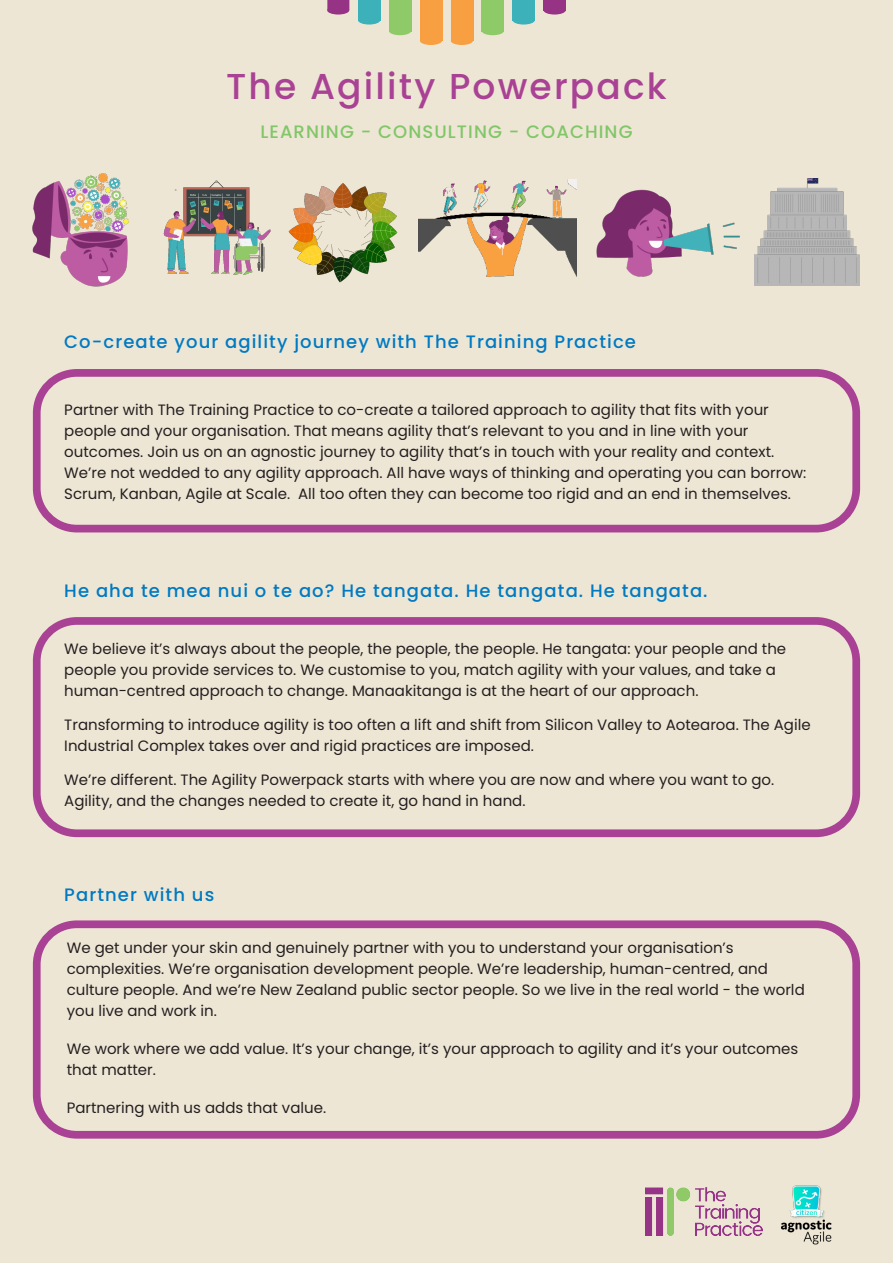
<style>
.page{position:relative;width:893px;height:1263px;background:#eee6d5}
.page>*{position:absolute;margin:0;border:0;box-sizing:border-box;transform-origin:0 0}
.t1{font:500 36px "Poppins";letter-spacing:.06em;color:#a94294}
.t2{font:500 18px "Poppins";letter-spacing:.06em;color:#007ac2}
.t3{font:500 18px "Poppins";letter-spacing:.06em;color:#81c669}
._001_Body_text{font:15px/21px "Poppins";color:#231f20}
</style>
<div class="page">
<div style="left:33px;top:369px;width:827px;height:163px;border:8px solid #a94294;border-radius:40px"></div>
<div style="left:33px;top:617px;width:827px;height:220px;border:8px solid #a94294;border-radius:40px"></div>
<div style="left:33px;top:920px;width:827px;height:219px;border:8px solid #a94294;border-radius:40px"></div>
<img style="left:32px;top:173px;width:97px;height:113px">
<img style="left:418px;top:180px;width:159px;height:96px">
<img style="left:596px;top:189px;width:144px;height:87px">
<div style="left:544px;top:6px;width:22px;height:9px;background:#963385;border-radius:50%"></div>
<div style="left:544px;top:0;width:22px;height:10px;background:#963385"></div>
<div style="left:420px;top:37px;width:22px;height:8px;background:#f8a041;border-radius:50%"></div>
<div style="left:420px;top:0;width:22px;height:41px;background:#f8a041"></div>
<div style="left:482px;top:27px;width:22px;height:8px;background:#8fca68;border-radius:50%"></div>
<div style="left:482px;top:0;width:22px;height:31px;background:#8fca68"></div>
<div style="left:358px;top:16px;width:22px;height:9px;background:#3cb1ba;border-radius:50%"></div>
<div style="left:358px;top:0;width:22px;height:20px;background:#3cb1ba"></div>
<div style="left:513px;top:16px;width:22px;height:9px;background:#3cb1ba;border-radius:50%"></div>
<div style="left:513px;top:0;width:22px;height:20px;background:#3cb1ba"></div>
<div style="left:389px;top:27px;width:22px;height:8px;background:#8fca68;border-radius:50%"></div>
<div style="left:389px;top:0;width:22px;height:31px;background:#8fca68"></div>
<div style="left:451px;top:37px;width:22px;height:8px;background:#f8a041;border-radius:50%"></div>
<div style="left:451px;top:0;width:22px;height:41px;background:#f8a041"></div>
<div style="left:327px;top:6px;width:22px;height:9px;background:#963385;border-radius:50%"></div>
<svg style="left:327px;top:0;width:22px;height:10px"></svg>
<img style="left:163px;top:180px;width:107px;height:94px">
<img style="left:754px;top:178px;width:105px;height:108px">
<img style="left:288px;top:183px;width:110px;height:100px">
<img style="left:645px;top:1187px;width:117px;height:49px">
<img style="left:781px;top:1185px;width:51px;height:60px">
<p class="t1" style="left:226px;top:66px;width:442px">The Agility Powerpack</p>
<p class="t3" style="left:260px;top:121px;width:374px">LEARNING - CONSULTING - COACHING</p>
<p class="t2" style="left:64px;top:332px;width:573px">Co-create your agility journey with The Training Practice</p>
<p class="_001_Body_text" style="left:64px;top:399px;width:744px">Partner with The Training Practice to co-create a tailored approach to agility that fits with your people and your organisation. That means agility that’s relevant to you and in line with your outcomes. Join us on an agnostic journey to agility that’s in touch with your reality and context.<br>We’re not wedded to any agility approach. All have ways of thinking and operating you can borrow:<br>Scrum, Kanban, Agile at Scale. All too often they can become too rigid and an end in themselves.</p>
<p class="t2" style="left:64px;top:580px;width:645px">He aha te mea nui o te ao? He tangata. He tangata. He tangata.</p>
<p class="_001_Body_text" style="left:64px;top:639px;width:723px">We believe it’s always about the people, the people, the people. He tangata: your people and the people you provide services to. We customise to you, match agility with your values, and take a human-centred approach to change. Manaakitanga is at the heart of our approach.</p>
<p class="_001_Body_text" style="left:64px;top:714px;width:748px">Transforming to introduce agility is too often a lift and shift from Silicon Valley to Aotearoa. The Agile<br>Industrial Complex takes over and rigid practices are imposed.</p>
<p class="_001_Body_text" style="left:64px;top:769px;width:711px">We’re different. The Agility Powerpack starts with where you are now and where you want to go.<br>Agility, and the changes needed to create it, go hand in hand.</p>
<p class="t2" style="left:64px;top:884px;width:151px">Partner with us</p>
<p class="_001_Body_text" style="left:67px;top:937px;width:739px">We get under your skin and genuinely partner with you to understand your organisation’s complexities. We’re organisation development people. We’re leadership, human-centred, and culture people. And we’re New Zealand public sector people. So we live in the real world - the world you live and work in.</p>
<p class="_001_Body_text" style="left:67px;top:1038px;width:733px">We work where we add value. It’s your change, it’s your approach to agility and it’s your outcomes that matter.</p>
<p class="_001_Body_text" style="left:67px;top:1097px;width:261px">Partnering with us adds that value.</p>
</div>
